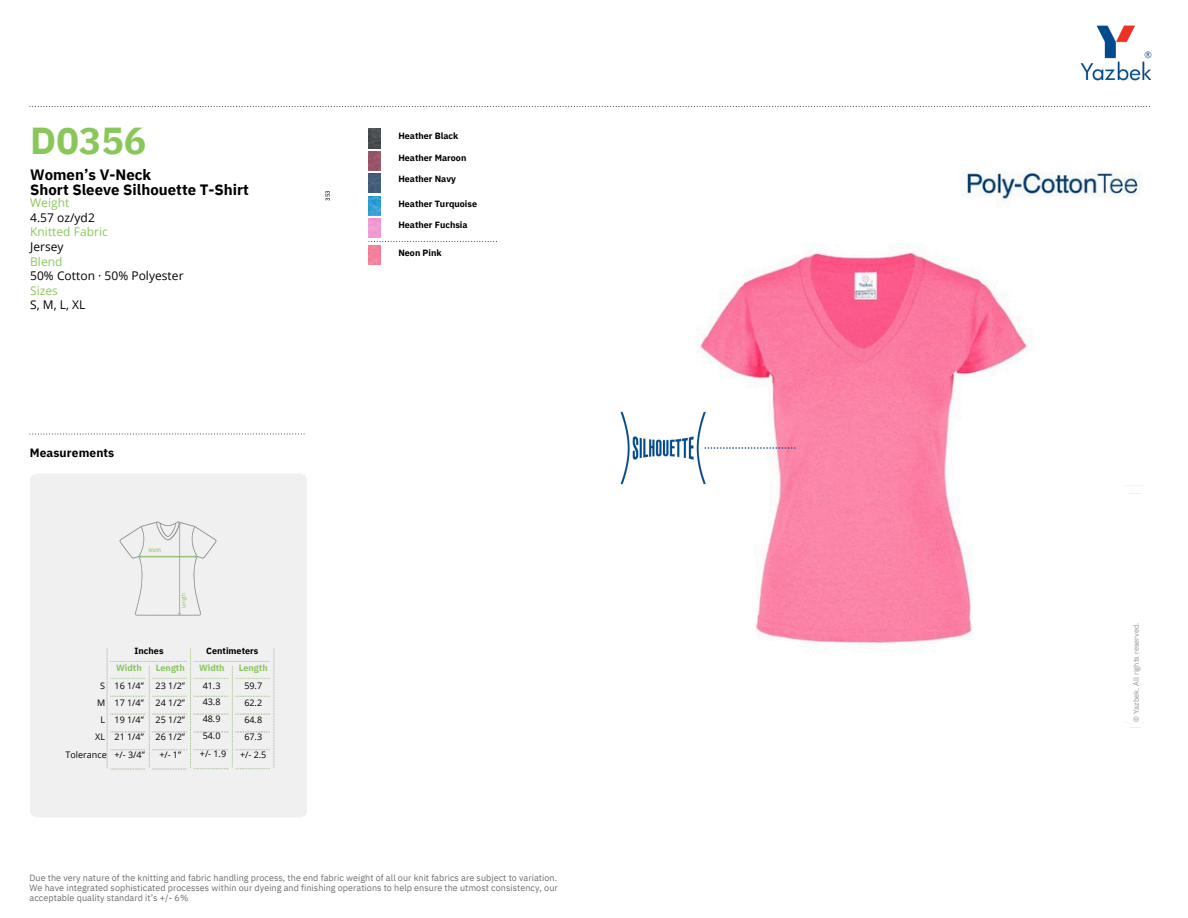
<style>
.page{position:relative;width:1188px;height:918px;background:#fff}
.page>*{position:absolute;margin:0;border:0;box-sizing:border-box;transform-origin:0 0}
.t1{font:700 37.5px "IBM Plex Sans";color:#8ac75b}
.t2{font:700 15px/14.7px "IBM Plex Sans";color:#000}
.t3{font:12px/14.7px "Open Sans";letter-spacing:.005em;color:#000}
.t4{font:700 12px "IBM Plex Sans";letter-spacing:.01em;color:#000}
.t5{font:9px/10.2px "IBM Plex Sans";letter-spacing:.005em;color:#6d6e71;text-align:justify}
.t6{font:9px/16.8px "Open Sans";color:#000;text-align:justify}
.t7{font:700 9px "IBM Plex Sans";color:#000}
.t8{font:700 9px/18px "IBM Plex Sans";color:#8ac75b}
.t9{font:7.5px "IBM Plex Sans";color:#939598}
.t10{font:6px "IBM Plex Sans";color:#000}
.t11{font:5.4px "IBM Plex Sans Cond";letter-spacing:-.01em;color:#8ac75b}
.s1{color:#8ac75b}
.s2{font-family:"IBM Plex Sans";font-weight:700;color:#8ac75b}
.s3{font-family:"Open Sans";font-weight:400;color:#000}
</style>
<div class="page">
<img style="left:29px;top:433px;width:276px;height:2px">
<img style="left:29px;top:106px;width:1121px;height:1px">
<img style="left:1080px;top:25px;width:72px;height:56px">
<img style="left:699px;top:171px;width:442px;height:557px">
<img style="left:1125px;top:484px;width:16px;height:240px">
<img style="left:369px;top:249px;width:11px;height:15px">
<img style="left:369px;top:174px;width:11px;height:19px">
<img style="left:369px;top:151px;width:11px;height:20px">
<img style="left:369px;top:129px;width:11px;height:19px">
<img style="left:369px;top:196px;width:11px;height:19px">
<img style="left:368px;top:234px;width:129px;height:15px">
<img style="left:369px;top:219px;width:11px;height:19px">
<img style="left:113px;top:515px;width:110px;height:108px">
<img style="left:99px;top:641px;width:183px;height:135px">
<img style="left:620px;top:405px;width:183px;height:86px">
<img style="left:1130px;top:494px;width:10px;height:234px">
<p class="t1" style="left:30px;top:116px;width:118px">D0356</p>
<p class="t2" style="left:30px;top:167px;width:220px">Women’s V-Neck<br>Short Sleeve Silhouette T-Shirt</p>
<p class="t3" style="left:30px;top:195px;width:155px"><span class="s1">Weight<br></span>4.57 oz/yd2<br><span class="s1">Knitted Fabric<br></span>Jersey<br><span class="s1">Blend<br></span>50% Cotton · 50% Polyester<br><span class="s1">Sizes<br></span>S, M, L, XL</p>
<p class="t4" style="left:30px;top:445px;width:86px">Measurements</p>
<h3 class="t11" style="left:148px;top:547px;width:14px">Width</h3>
<p class="t11" style="left:180px;top:608px;width:16px;rotate:-90deg">Length</p>
<p class="t6" style="left:95px;top:677px;width:11px;text-align:center">S<br>M<br>L<br>XL</p>
<p class="t6" style="left:66px;top:746px;width:43px">Tolerance</p>
<h1 class="t7" style="left:135px;top:645px;width:30px">Inches</h1>
<h6 class="t6" style="left:115px;top:659px;width:31px;line-height:18px"><span class="s2">Width<br></span>16 1/4”</h6>
<h6 class="t6" style="left:115px;top:694px;width:31px">17 1/4” 19 1/4” 21 1/4”</h6>
<h6 class="t6" style="left:114px;top:746px;width:32px">+/- 3/4”</h6>
<p class="t8" style="left:156px;top:659px;width:31px">Length<br><span class="s3">23 1/2”</span></p>
<p class="t6" style="left:156px;top:694px;width:31px">24 1/2” 25 1/2” 26 1/2”</p>
<p class="t6" style="left:159px;top:746px;width:23px">+/- 1”</p>
<p class="t7" style="left:206px;top:645px;width:54px">Centimeters</p>
<h3 class="t8" style="left:199px;top:659px;width:27px">Width</h3>
<p class="t8" style="left:239px;top:659px;width:31px;text-align:center">Length<br><span class="s3">59.7</span></p>
<p class="t6" style="left:244px;top:694px;width:19px">62.2<br>64.8<br>67.3</p>
<p class="t6" style="left:240px;top:746px;width:28px">+/- 2.5</p>
<p class="t6" style="left:203px;top:677px;width:19px">41.3<br>43.8<br>48.9<br>54.0</p>
<p class="t6" style="left:200px;top:745px;width:28px">+/- 1.9</p>
<p class="t10" style="left:324px;top:201px;width:12px;rotate:-90deg">353</p>
<p class="t7" style="left:398px;top:130px;width:62px">Heather Black</p>
<p class="t7" style="left:398px;top:152px;width:70px">Heather Maroon</p>
<p class="t7" style="left:398px;top:173px;width:59px">Heather Navy</p>
<p class="t7" style="left:398px;top:198px;width:80px">Heather Turquoise</p>
<p class="t7" style="left:398px;top:219px;width:71px">Heather Fuchsia</p>
<p class="t7" style="left:398px;top:247px;width:45px">Neon Pink</p>
<p class="t5" style="left:30px;top:872px;width:530px">Due the very nature of the knitting and fabric handling process, the end fabric weight of all our knit fabrics are subject to variation.<br>We have integrated sophisticated processes within our dyeing and finishing operations to help ensure the utmost consistency, our acceptable quality standard it’s +/- 6%</p>
<h3 class="t9" style="left:1131px;top:722px;width:100px;rotate:-90deg">© Yazbek. All rights reserved.</h3>
</div>
